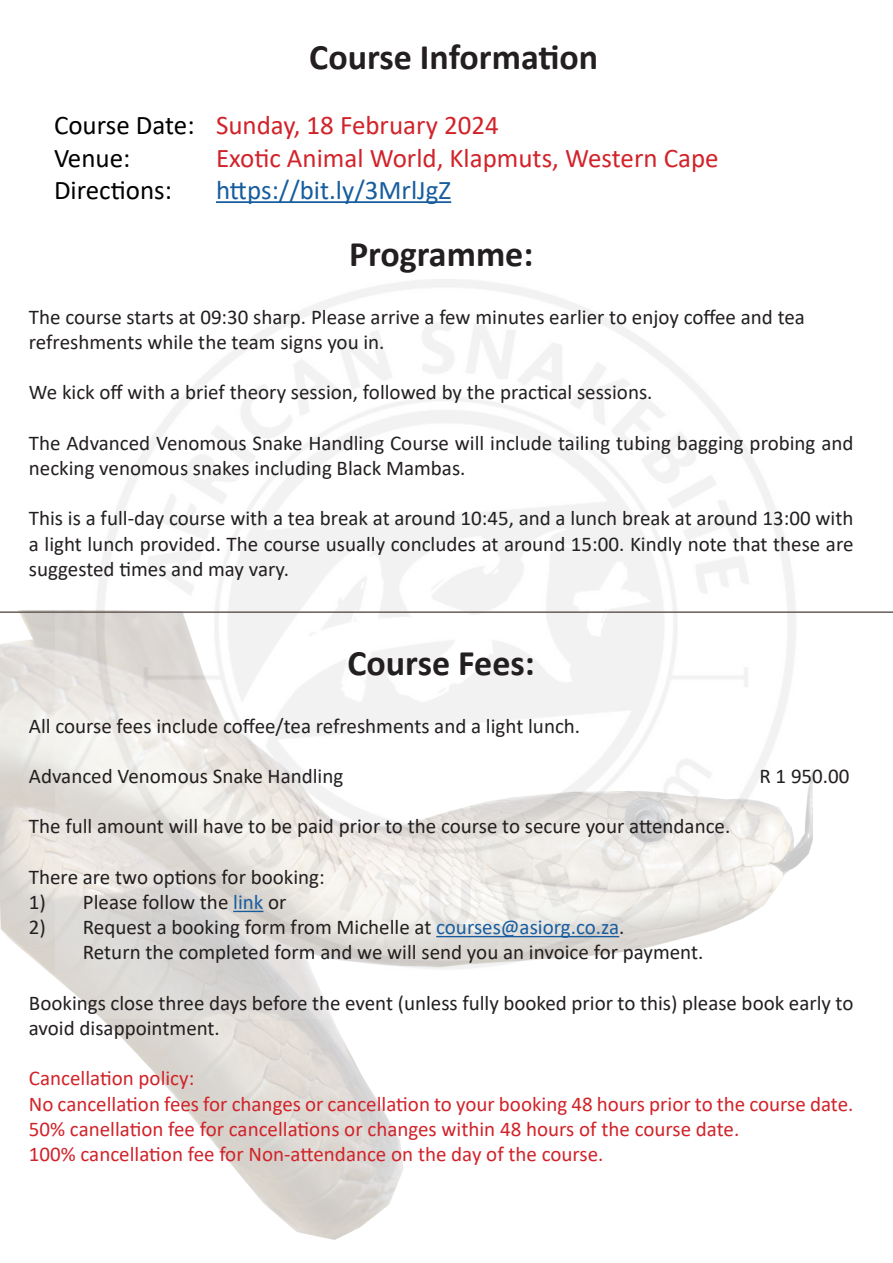
<style>
.page{position:relative;width:893px;height:1263px;background:#fff}
.page>*{position:absolute;margin:0;border:0;box-sizing:border-box;transform-origin:0 0}
.t1{font:700 36px "Calibri";color:#231f20}
.t2{font:27px "Calibri";color:#d1232a}
.t3{font:27px "Calibri";color:#175d9e}
.t4{font:27px "Calibri";color:#000}
.t5{font:21px/25.2px "Calibri";color:#231f20}
.t6{font:21px/25.2px "Calibri";color:#d1232a}
.s1{color:#000}
.s2{color:#175d9e}
</style>
<div class="page">
<img style="left:0;top:613px;width:404px;height:627px">
<hr style="left:216px;top:201px;width:235px;height:2px;background:#175d9e">
<img style="left:56px;top:279px;width:757px;height:740px">
<hr style="left:0;top:611px;width:893px;height:2px;background:#655d5a">
<hr style="left:233px;top:911px;width:30px;height:1px;background:#175d9e">
<hr style="left:436px;top:936px;width:183px;height:1px;background:#175d9e">
<p class="t1" style="left:309px;top:32px;width:290px">Course Information</p>
<p class="t2" style="left:54px;top:107px;width:446px"><span class="s1">Course Date:</span> Sunday, 18 February 2024</p>
<p class="t4" style="left:54px;top:139px;width:78px">Venue:</p>
<p class="t2" style="left:216px;top:139px;width:504px">Exotic Animal World, Klapmuts, Western Cape</p>
<p class="t4" style="left:54px;top:171px;width:119px">Directions:</p>
<p class="t3" style="left:216px;top:171px;width:237px">https://bit.ly/3MrlJgZ</p>
<p class="t1" style="left:349px;top:229px;width:186px">Programme:</p>
<p class="t5" style="left:29px;top:304px;width:778px">The course starts at 09:30 sharp. Please arrive a few minutes earlier to enjoy coffee and tea</p>
<p class="t5" style="left:29px;top:329px;width:357px">refreshments while the team signs you in.</p>
<p class="t5" style="left:29px;top:379px;width:625px">We kick off with a brief theory session, followed by the practical sessions.</p>
<p class="t5" style="left:29px;top:430px;width:826px">The Advanced Venomous Snake Handling Course will include tailing tubing bagging probing and necking venomous snakes including Black Mambas.</p>
<p class="t5" style="left:29px;top:505px;width:826px;text-align:justify">This is a full-day course with a tea break at around 10:45, and a lunch break at around 13:00 with a light lunch provided. The course usually concludes at around 15:00. Kindly note that these are suggested times and may vary.</p>
<p class="t1" style="left:348px;top:638px;width:189px">Course Fees:</p>
<p class="t5" style="left:29px;top:712px;width:553px">All course fees include coffee/tea refreshments and a light lunch.</p>
<p class="t5" style="left:29px;top:763px;width:316px">Advanced Venomous Snake Handling</p>
<p class="t5" style="left:759px;top:763px;width:92px">R 1 950.00</p>
<p class="t5" style="left:29px;top:813px;width:703px">The full amount will have to be paid prior to the course to secure your attendance.</p>
<p class="t5" style="left:29px;top:864px;width:297px">There are two options for booking:</p>
<p class="t5" style="left:29px;top:889px;width:259px">1) Please follow the <span class="s2">link</span> or</p>
<p class="t5" style="left:29px;top:914px;width:597px">2) Request a booking form from Michelle at <span class="s2">courses@asiorg.co.za</span>.</p>
<p class="t5" style="left:83px;top:939px;width:622px">Return the completed form and we will send you an invoice for payment.</p>
<p class="t5" style="left:29px;top:990px;width:826px">Bookings close three days before the event (unless fully booked prior to this) please book early to avoid disappointment.</p>
<p class="t6" style="left:29px;top:1065px;width:167px">Cancellation policy:</p>
<p class="t6" style="left:29px;top:1090px;width:826px">No cancellation fees for changes or cancellation to your booking 48 hours prior to the course date.<br>50% canellation fee for cancellations or changes within 48 hours of the course date.</p>
<p class="t6" style="left:29px;top:1141px;width:576px">100% cancellation fee for Non-attendance on the day of the course.</p>
</div>
